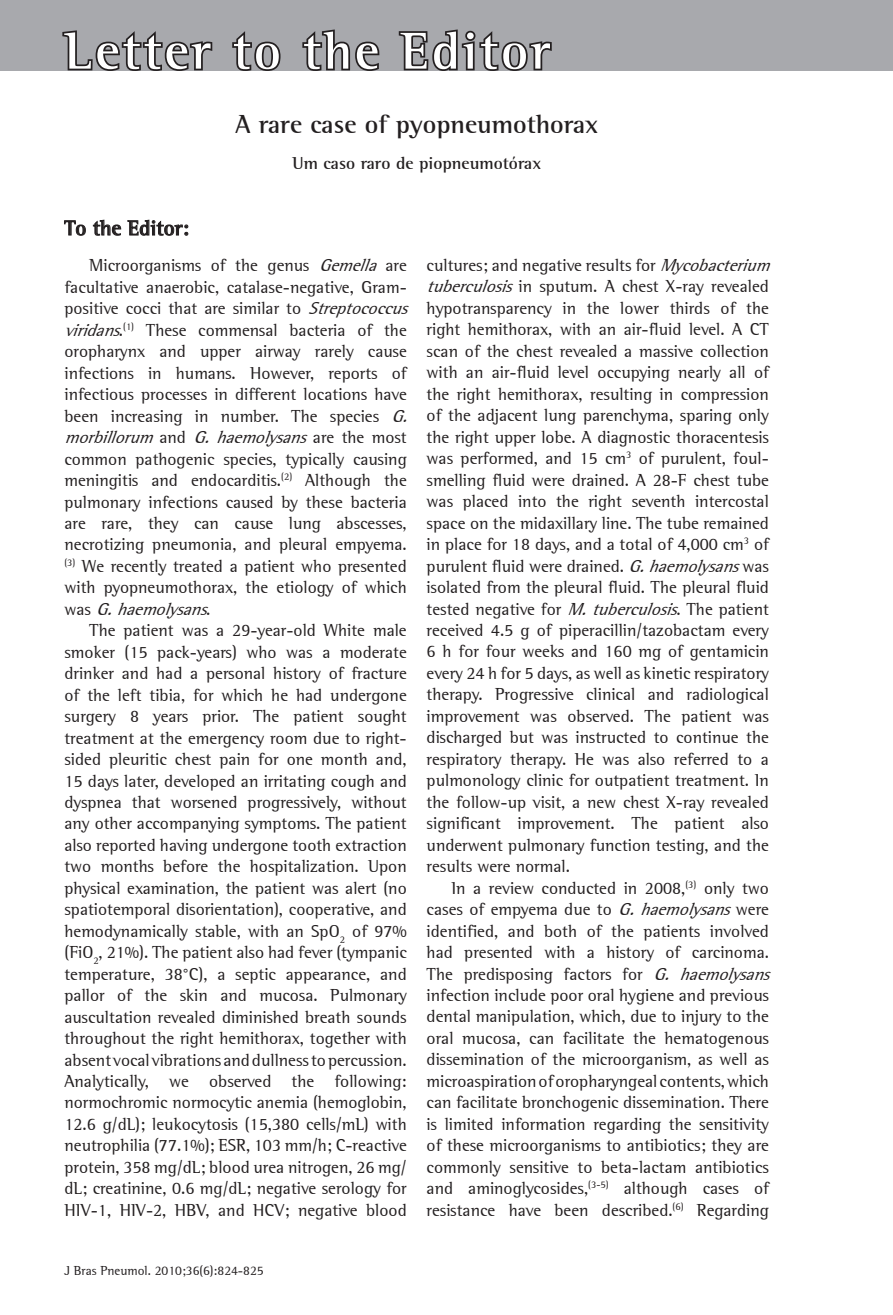
<style>
.page{position:relative;width:893px;height:1315px;background:#fff}
.page>*{position:absolute;margin:0;border:0;box-sizing:border-box;transform-origin:0 0}
.capítulo{font:700 52.5px "Libre Semi Serif S Si";letter-spacing:.05em;color:#fff}
.Título___1o_idioma{font:700 26.25px "Libre Semi Serif S Si";color:#231f20}
.Sub_título___1o_níve{font:700 21px "Libre Semi Serif S Si";color:#231f20}
.Corpo{font:17.5px/21.5px "Libre Semi Serif S Si";color:#231f20}
.Título___2o_idioma{font:700 17.5px "Libre Semi Serif S Si";color:#231f20}
.rodapé{font:13.12px "Libre Semi Serif S Si";color:#231f20}
.s1{font-style:italic}
</style>
<div class="page">
<div style="left:0;top:0;width:893px;height:70px;background:#a8a9ad"></div>
<svg style="left:64px;top:220px;width:22px;height:16px"></svg>
<svg style="left:93px;top:220px;width:28px;height:16px"></svg>
<svg style="left:127px;top:220px;width:61px;height:16px"></svg>
<svg style="left:61px;top:30px;width:153px;height:41px"></svg>
<svg style="left:230px;top:31px;width:53px;height:40px"></svg>
<svg style="left:301px;top:29px;width:80px;height:42px"></svg>
<svg style="left:397px;top:29px;width:156px;height:42px"></svg>
<p class="capítulo" style="left:64px;top:19px;width:487px">Letter to the Editor</p>
<p class="Título___1o_idioma" style="left:235px;top:108px;width:365px">A rare case of pyopneumothorax</p>
<p class="Título___2o_idioma" style="left:292px;top:152px;width:250px">Um caso raro de piopneumotórax</p>
<p class="Sub_título___1o_níve" style="left:64px;top:215px;width:126px">To the Editor:</p>
<p class="Corpo" style="left:64px;top:255px;width:351px;text-indent:25px">Microorganisms of the genus <span class="s1">Gemella</span> are facultative anaerobic, catalase-negative, Gram&shy;positive cocci that are similar to <span class="s1">Streptococcus viridans</span>.<sup>(1)</sup> These commensal bacteria of the oropharynx and upper airway rarely cause infections in humans. However, reports of infectious processes in different locations have been increasing in number. The species <span class="s1">G. morbillorum</span>a n d <span class="s1">G.haemolysans</span>a r e t h e m o s t common pathogenic species, typically causing meningitis and endocarditis.<sup>(2)</sup> Although the pulmonary infections caused by these bacteria are rare, they can cause lung abscesses, necrotizing pneumonia, and pleural empyema. <sup>(3)</sup> We recently treated a patient who presented with pyopneumothorax, the etiology of which w a s <span class="s1">G.haemolysans</span>.</p>
<p class="Corpo" style="left:64px;top:619px;width:344px;text-align:justify;text-indent:25px">The patient was a 29-year-old White male smoker (15 pack-years) who was a moderate drinker and had a personal history of fracture of the left tibia, for which he had undergone surgery 8 years prior. The patient sought treatment at the emergency room due to right&shy;sided pleuritic chest pain for one month and, 15 days later, developed an irritating cough and dyspnea that worsened progressively, without any other accompanying symptoms. The patient also reported having undergone tooth extraction two months before the hospitalization. Upon physical examination, the patient was alert (no spatiotemporal disorientation), cooperative, and hemodynamically stable, with an SpO<sub>2</sub> of 97% (FiO<sub>2</sub>, 21%). The patient also had fever (tympanic temperature, 38°C), a septic appearance, and pallor of the skin and mucosa. Pulmonary auscultation revealed diminished breath sounds throughout the right hemithorax, together with absent vocal vibrations and dullness to percussion.<br>Analytically, we observed the following: normochromic normocytic anemia (hemoglobin, 12.6 g/dL); leukocytosis (15,380 cells/mL) with neutrophilia (77.1%); ESR, 103 mm/h; C-reactive protein, 358 mg/dL; blood urea nitrogen, 26 mg/ dL; creatinine, 0.6 mg/dL; negative serology for HIV-1, HIV-2, HBV, and HCV; negative blood</p>
<p class="Corpo" style="left:427px;top:254px;width:351px">cultures; and negative results for <span class="s1">Mycobacterium tuberculosis</span>in sputum. A chest X-ray revealed hypotransparency in the lower thirds of the right hemithorax, with an air-fluid level. A CT scan of the chest revealed a massive collection with an air-fluid level occupying nearly all of the right hemithorax, resulting in compression of the adjacent lung parenchyma, sparing only the right upper lobe. A diagnostic thoracentesis was performed, and 15 cm<sup>3</sup> of purulent, foul&shy;smelling fluid were drained. A 28-F chest tube was placed into the right seventh intercostal space on the midaxillary line. The tube remained in place for 18 days, and a total of 4,000 cm<sup>3</sup> of purulent fluid were drained. <span class="s1">G.haemolysans</span>was isolated from the pleural fluid. The pleural fluid tested negative for <span class="s1">M.tuberculosis</span>. The patient received 4.5 g of piperacillin/tazobactam every 6 h for four weeks and 160 mg of gentamicin every 24 h for 5 days, as well as kinetic respiratory therapy. Progressive clinical and radiological improvement was observed. The patient was discharged but was instructed to continue the respiratory therapy. He was also referred to a pulmonology clinic for outpatient treatment. In the follow-up visit, a new chest X-ray revealed significant improvement. The patient also underwent pulmonary function testing, and the results were normal.</p>
<p class="Corpo" style="left:427px;top:877px;width:351px;text-indent:25px">In a review conducted in 2008,<sup>(3)</sup> only two cases of empyema due to <span class="s1">G.haemolysans</span>were identified, and both of the patients involved had presented with a history of carcinoma.<br>The predisposing factors for <span class="s1">G. haemolysans </span>infection include poor oral hygiene and previous dental manipulation, which, due to injury to the oral mucosa, can facilitate the hematogenous dissemination of the microorganism, as well as microaspiration of oropharyngeal contents, which can facilitate bronchogenic dissemination. There is limited information regarding the sensitivity of these microorganisms to antibiotics; they are commonly sensitive to beta-lactam antibiotics and aminoglycosides,<sup>(3-5)</sup> although cases of resistance have been described.<sup>(6)</sup> Regarding</p>
<p class="rodapé" style="left:64px;top:1263px;width:201px">J Bras Pneumol. 2010;36(6):824-825</p>
</div>
